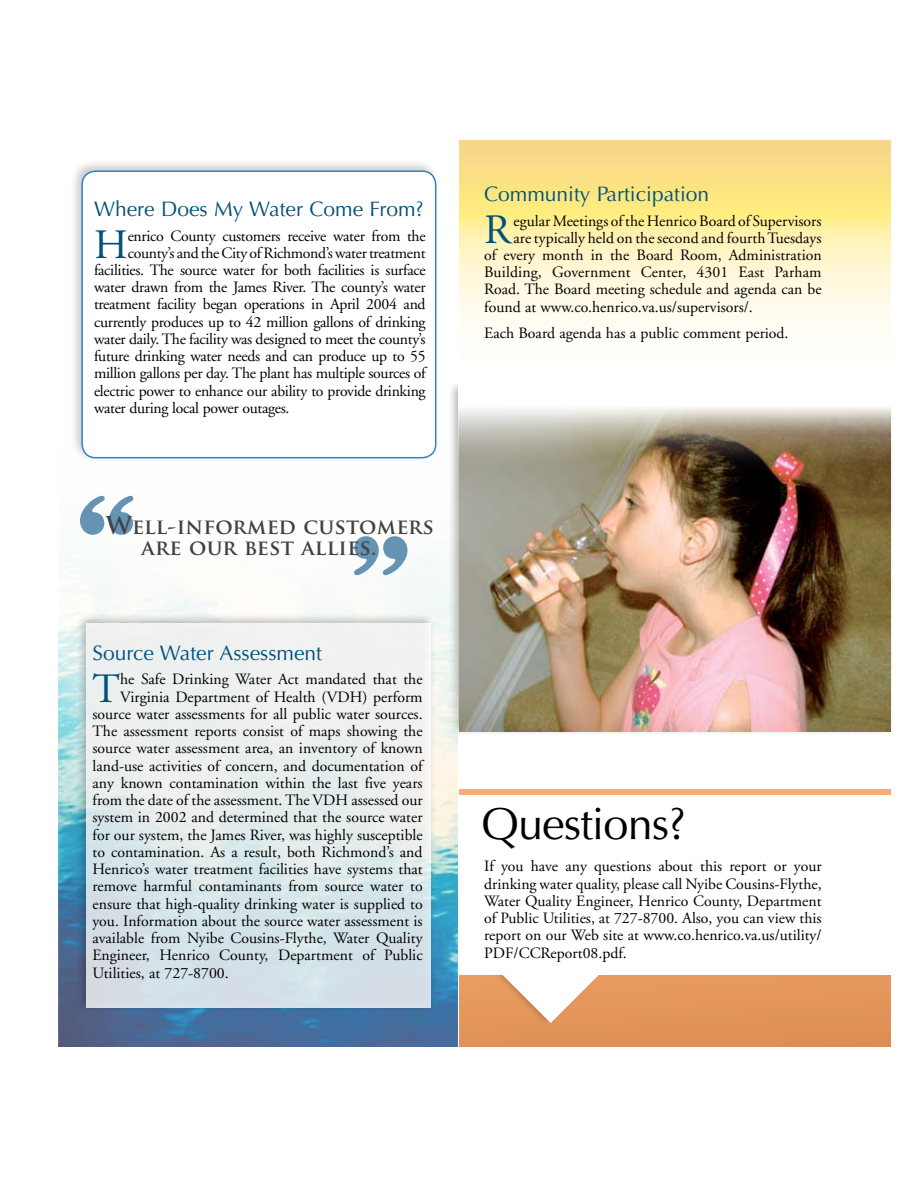
<style>
.page{position:relative;width:918px;height:1188px;background:#fff}
.page>*{position:absolute;margin:0;border:0;box-sizing:border-box;transform-origin:0 0}
.t1{font:123px "Stencil";color:#6493b4}
.t2{font:45px "Optima";letter-spacing:-.02em;color:#000}
.t3{font:41.7px "Adobe Garamond";color:#00527a}
.t4{font:21px "Optima";color:#00527a}
.t5{font:700 21px/21px "Trajan Pro";letter-spacing:.01em;color:#414142}
.t6{font:15.75px "Adobe Garamond";color:#000}
.t7{font:15.75px "Adobe Garamond";letter-spacing:-.02em;color:#000}
.t8{font:15.75px/17.2px "Adobe Garamond Pro";color:#000;text-align:justify}
.s1{font-size:24px}
</style>
<div class="page">
<div style="left:447px;top:379px;width:448px;height:357px;background:#000;opacity:.3"></div>
<img style="left:459px;top:474px;width:432px;height:258px">
<img style="left:59px;top:405px;width:398px;height:641px">
<div style="left:75px;top:612px;width:360px;height:401px;background:#000;opacity:.24"></div>
<div style="left:86px;top:623px;width:344px;height:384px;background:linear-gradient(to bottom,#f5f5f2,#d0e0e6)"></div>
<svg style="left:459px;top:789px;width:432px;height:257px;background:#e4975e"></svg>
<div style="left:467px;top:867px;width:159px;height:159px;background:#e5975d"></div>
<svg style="left:478px;top:974px;width:145px;height:49px"></svg>
<div style="left:459px;top:795px;width:432px;height:179px;background:#fff"></div>
<div style="left:69px;top:158px;width:372px;height:305px;background:#000;opacity:.2"></div>
<div style="left:82px;top:171px;width:354px;height:287px;background:#fff;border-radius:14px"></div>
<div style="left:81px;top:170px;width:355px;height:288px;border:2px solid #2f84c6;border-radius:14px"></div>
<img style="left:458px;top:379px;width:437px;height:95px">
<svg style="left:459px;top:141px;width:432px;height:299px"></svg>
<h3 class="t4" style="left:94px;top:196px;width:331px">Where Does My Water Come From?</h3>
<h3 class="t3" style="left:94px;top:222px;width:35px">H</h3>
<p class="t7" style="left:128px;top:227px;width:300px">enrico County customers receive water from the</p>
<p class="t7" style="left:128px;top:244px;width:299px">county’s and the City of Richmond’s water treatment</p>
<p class="t7" style="left:94px;top:262px;width:333px">facilities. The source water for both facilities is surface</p>
<p class="t7" style="left:94px;top:279px;width:333px">water drawn from the James River. The county’s water</p>
<p class="t7" style="left:94px;top:296px;width:333px">treatment facility began operations in April 2004 and</p>
<p class="t7" style="left:94px;top:313px;width:333px">currently produces up to 42 million gallons of drinking</p>
<p class="t7" style="left:94px;top:331px;width:333px">water daily. The facility was designed to meet the county’s</p>
<p class="t7" style="left:94px;top:348px;width:333px">future drinking water needs and can produce up to 55</p>
<p class="t7" style="left:94px;top:365px;width:333px">million gallons per day. The plant has multiple sources of</p>
<p class="t7" style="left:94px;top:382px;width:333px">electric power to enhance our ability to provide drinking</p>
<p class="t7" style="left:94px;top:400px;width:197px">water during local power outages.</p>
<h1 class="t1" style="left:72px;top:468px;width:71px">“</h1>
<h3 class="t5" style="left:142px;top:516px;width:294px;text-indent:-36px"><span class="s1">W</span>ell-informed customers are our best allies.</h3>
<h1 class="t1" style="left:416px;top:603px;width:71px;rotate:-180deg">“</h1>
<h3 class="t4" style="left:93px;top:640px;width:231px">Source Water Assessment</h3>
<h3 class="t3" style="left:93px;top:666px;width:29px">T</h3>
<p class="t6" style="left:120px;top:671px;width:304px">he Safe Drinking Water Act mandated that the</p>
<p class="t6" style="left:120px;top:688px;width:304px">Virginia Department of Health (VDH) perform</p>
<p class="t6" style="left:93px;top:706px;width:332px">source water assessments for all public water sources.</p>
<p class="t6" style="left:93px;top:723px;width:332px">The assessment reports consist of maps showing the</p>
<p class="t6" style="left:93px;top:740px;width:332px">source water assessment area, an inventory of known</p>
<p class="t6" style="left:93px;top:757px;width:332px">land-use activities of concern, and documentation of</p>
<p class="t6" style="left:93px;top:775px;width:332px">any known contamination within the last five years</p>
<p class="t6" style="left:93px;top:792px;width:332px">from the date of the assessment. The VDH assessed our</p>
<p class="t6" style="left:93px;top:809px;width:332px">system in 2002 and determined that the source water</p>
<p class="t6" style="left:93px;top:826px;width:332px">for our system, the James River, was highly susceptible</p>
<p class="t6" style="left:93px;top:844px;width:332px">to contamination. As a result, both Richmond’s and</p>
<p class="t6" style="left:93px;top:861px;width:332px">Henrico’s water treatment facilities have systems that</p>
<p class="t6" style="left:93px;top:878px;width:332px">remove harmful contaminants from source water to</p>
<p class="t6" style="left:93px;top:895px;width:332px">ensure that high-quality drinking water is supplied to</p>
<p class="t6" style="left:93px;top:913px;width:332px">you. Information about the source water assessment is</p>
<p class="t6" style="left:93px;top:930px;width:332px">available from Nyibe Cousins-Flythe, Water Quality</p>
<p class="t6" style="left:93px;top:947px;width:332px">Engineer, Henrico County, Department of Public</p>
<p class="t6" style="left:93px;top:964px;width:138px">Utilities, at 727-8700.</p>
<h3 class="t4" style="left:484px;top:181px;width:227px">Community Participation</h3>
<h3 class="t3" style="left:484px;top:207px;width:28px">R</h3>
<p class="t6" style="left:514px;top:212px;width:310px">egular Meetings of the Henrico Board of Supervisors</p>
<p class="t6" style="left:514px;top:229px;width:310px">are typically held on the second and fourth Tuesdays</p>
<p class="t6" style="left:484px;top:247px;width:339px">of every month in the Board Room, Administration</p>
<p class="t6" style="left:484px;top:264px;width:339px">Building, Government Center, 4301 East Parham</p>
<p class="t6" style="left:484px;top:281px;width:339px">Road. The Board meeting schedule and agenda can be</p>
<p class="t6" style="left:484px;top:298px;width:270px">found at www.co.henrico.va.us/supervisors/.</p>
<p class="t8" style="left:484px;top:325px;width:306px">Each Board agenda has a public comment period.</p>
<h2 class="t2" style="left:481px;top:798px;width:206px">Questions?</h2>
<p class="t8" style="left:484px;top:858px;width:339px">If you have any questions about this report or your drinking water quality, please call Nyibe Cousins-Flythe, Water Quality Engineer, Henrico County, Department of Public Utilities, at 727-8700. Also, you can view this report on our Web site at www.co.henrico.va.us/utility/ PDF/CCReport08.pdf.</p>
</div>
